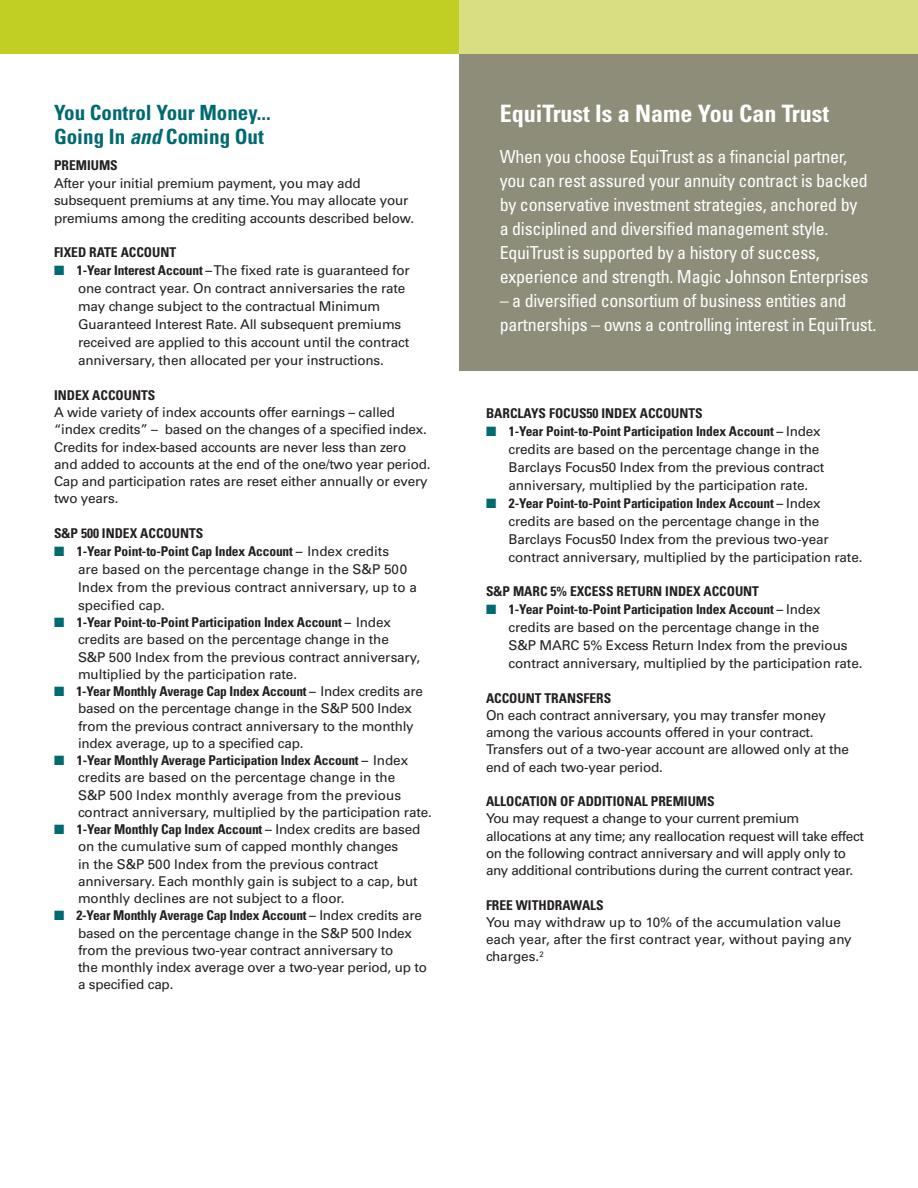
<style>
.page{position:relative;width:918px;height:1188px;background:#fff}
.page>*{position:absolute;margin:0;border:0;box-sizing:border-box;transform-origin:0 0}
.t1{font:700 condensed 24px "Univers";color:#fff}
.t2{font:700 condensed 21px "Univers";color:#006a71}
.t3{font:condensed 18px/24px "Univers";letter-spacing:-.015em;color:#fff}
.t4{font:13.5px/17.2px "Univers";letter-spacing:-.01em;color:#231f20}
.t5{font:700 condensed 13.5px "Univers";color:#231f20}
.s1{font-style:italic}
.s2{color:#006a71}
.s3{font-weight:700;font-stretch:condensed}
</style>
<div class="page">
<div style="left:0;top:0;width:918px;height:54px;background:#c1ce23"></div>
<div style="left:459px;top:54px;width:459px;height:316px;background:#8d8d79"></div>
<div style="left:459px;top:0;width:459px;height:54px;background:#d8de81"></div>
<p class="t2" style="left:54px;top:100px;width:218px">You Control Your Money...</p>
<p class="t2" style="left:54px;top:124px;width:211px">Going In <span class="s1">and</span> Coming Out</p>
<p class="t5" style="left:54px;top:157px;width:65px">PREMIUMS</p>
<p class="t4" style="left:54px;top:174px;width:362px;line-height:17.7px">After your initial premium payment, you may add subsequent premiums at any time. You may allocate your premiums among the crediting accounts described below.</p>
<p class="t5" style="left:54px;top:244px;width:124px">FIXED RATE ACCOUNT</p>
<p class="t4" style="left:78px;top:262px;width:333px;line-height:18px;text-indent:-24px"><span class="s2">■</span> <span class="s3">1-Year Interest Account –</span> The fixed rate is guaranteed for one contract year. On contract anniversaries the rate</p>
<p class="t4" style="left:78px;top:298px;width:333px;line-height:18px">may change subject to the contractual Minimum Guaranteed Interest Rate. All subsequent premiums received are applied to this account until the contract anniversary, then allocated per your instructions.</p>
<p class="t5" style="left:54px;top:387px;width:103px">INDEX ACCOUNTS</p>
<p class="t4" style="left:54px;top:404px;width:378px">A wide variety of index accounts offer earnings – called “index credits” – based on the changes of a specified index.<br>Credits for index-based accounts are never less than zero and added to accounts at the end of the one/two year period.<br>Cap and participation rates are reset either annually or every two years.</p>
<p class="t5" style="left:54px;top:525px;width:151px">S&amp;P 500 INDEX ACCOUNTS</p>
<p class="t4" style="left:78px;top:542px;width:331px;line-height:18px;text-indent:-24px"><span class="s2">■</span> <span class="s3">1-Year Point-to-Point Cap Index Account –</span> Index credits are based on the percentage change in the S&amp;P 500</p>
<p class="t4" style="left:78px;top:578px;width:340px;line-height:18px">Index from the previous contract anniversary, up to a specified cap.</p>
<p class="t4" style="left:78px;top:614px;width:344px;text-indent:-24px"><span class="s2">■</span> <span class="s3">1-Year Point-to-Point Participation Index Account –</span> Index credits are based on the percentage change in the<br>S&amp;P 500 Index from the previous contract anniversary, multiplied by the participation rate.</p>
<p class="t4" style="left:78px;top:683px;width:347px;text-indent:-24px"><span class="s2">■</span> <span class="s3">1-Year Monthly Average Cap Index Account –</span> Index credits are based on the percentage change in the S&amp;P 500 Index from the previous contract anniversary to the monthly index average, up to a specified cap.</p>
<p class="t4" style="left:78px;top:752px;width:355px;text-indent:-24px"><span class="s2">■</span> <span class="s3">1-Year Monthly Average Participation Index Account –</span> Index credits are based on the percentage change in the<br>S&amp;P 500 Index monthly average from the previous contract anniversary, multiplied by the participation rate.</p>
<p class="t4" style="left:78px;top:821px;width:344px;text-indent:-24px"><span class="s2">■</span> <span class="s3">1-Year Monthly Cap Index Account –</span> Index credits are based on the cumulative sum of capped monthly changes<br>in the S&amp;P 500 Index from the previous contract anniversary. Each monthly gain is subject to a cap, but monthly declines are not subject to a floor.</p>
<p class="t4" style="left:78px;top:907px;width:350px;text-indent:-24px"><span class="s2">■</span> <span class="s3">2-Year Monthly Average Cap Index Account –</span> Index credits are based on the percentage change in the S&amp;P 500 Index from the previous two-year contract anniversary to<br>the monthly index average over a two-year period, up to a specified cap.</p>
<p class="t1" style="left:500px;top:99px;width:331px">EquiTrust Is a Name You Can Trust</p>
<p class="t3" style="left:500px;top:144px;width:370px">When you choose EquiTrust as a financial partner, you can rest assured your annuity contract is backed by conservative investment strategies, anchored by a disciplined and diversified management style.<br>EquiTrust is supported by a history of success,</p>
<p class="t3" style="left:500px;top:264px;width:370px">experience and strength. Magic Johnson Enterprises</p>
<p class="t3" style="left:500px;top:288px;width:378px">– a diversified consortium of business entities and partnerships – owns a controlling interest in EquiTrust.</p>
<p class="t5" style="left:486px;top:405px;width:218px">BARCLAYS FOCUS50 INDEX ACCOUNTS</p>
<p class="t4" style="left:509px;top:422px;width:317px;line-height:18px;text-indent:-23px"><span class="s2">■</span> <span class="s3">1-Year Point-to-Point Participation Index Account –</span> Index credits are based on the percentage change in the Barclays Focus50 Index from the previous contract anniversary, multiplied by the participation rate.</p>
<p class="t4" style="left:509px;top:494px;width:355px;line-height:18px;text-indent:-23px"><span class="s2">■</span> <span class="s3">2-Year Point-to-Point Participation Index Account –</span> Index credits are based on the percentage change in the Barclays Focus50 Index from the previous two-year contract anniversary, multiplied by the participation rate.</p>
<p class="t5" style="left:486px;top:583px;width:275px">S&amp;P MARC 5% EXCESS RETURN INDEX ACCOUNT</p>
<p class="t4" style="left:509px;top:600px;width:355px;line-height:18px;text-indent:-23px"><span class="s2">■</span> <span class="s3">1-Year Point-to-Point Participation Index Account –</span> Index credits are based on the percentage change in the<br>S&amp;P MARC 5% Excess Return Index from the previous contract anniversary, multiplied by the participation rate.</p>
<p class="t5" style="left:486px;top:690px;width:127px">ACCOUNT TRANSFERS</p>
<p class="t4" style="left:486px;top:707px;width:365px">On each contract anniversary, you may transfer money among the various accounts offered in your contract.<br>Transfers out of a two-year account are allowed only at the end of each two-year period.</p>
<p class="t5" style="left:486px;top:793px;width:230px">ALLOCATION OF ADDITIONAL PREMIUMS</p>
<p class="t4" style="left:486px;top:810px;width:380px">You may request a change to your current premium allocations at any time; any reallocation request will take effect on the following contract anniversary and will apply only to any additional contributions during the current contract year.</p>
<p class="t5" style="left:486px;top:897px;width:119px">FREE WITHDRAWALS</p>
<p class="t4" style="left:486px;top:914px;width:367px">You may withdraw up to 10% of the accumulation value each year, after the first contract year, without paying any charges.<sup>2</sup></p>
</div>
